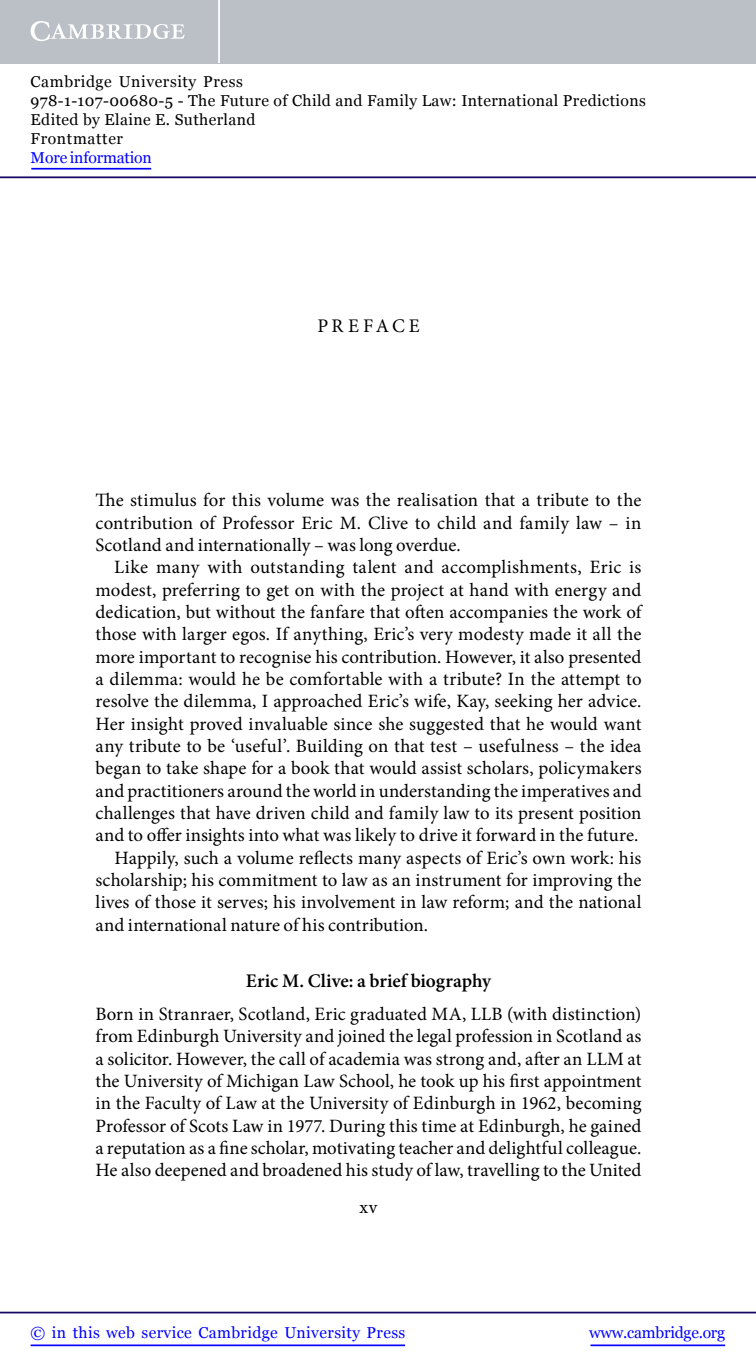
<style>
.page{position:relative;width:756px;height:1371px;background:#fff}
.page>*{position:absolute;margin:0;border:0;box-sizing:border-box;transform-origin:0 0}
.t1{font:600 19.25px "Minion Pro";letter-spacing:-.005em;color:#000}
.t2{font:19.25px "Minion Pro";color:#000}
.t3{font:18.9px/22.2px "Minion Pro";letter-spacing:.005em;color:#000;text-align:justify}
.t4{font:18.38px "Minion Pro";color:#000}
.t5{font:15.75px/18.9px "Georgia";letter-spacing:.025em;color:#000}
.t6{font:15.75px "Georgia";letter-spacing:.025em;color:#00f}
.t7{font:15.75px "Georgia";letter-spacing:-.015em;color:#00f}
.t8{font:15.75px "Georgia";letter-spacing:-.01em;color:#00f}
</style>
<div class="page">
<hr style="left:591px;top:1344px;width:134px;height:1px;background:#00f">
<hr style="left:0;top:1311px;width:756px;height:2px;background:#150666">
<hr style="left:31px;top:1344px;width:374px;height:1px;background:#00f">
<div style="left:0;top:0;width:756px;height:63px;background:#bac0c6"></div>
<svg style="left:31px;top:21px;width:154px;height:20px"></svg>
<hr style="left:218px;top:0;width:2px;height:63px;background:#fff">
<hr style="left:0;top:176px;width:756px;height:2px;background:#150666">
<hr style="left:31px;top:168px;width:120px;height:1px;background:#00f">
<p class="t5" style="left:31px;top:72px;width:617px">Cambridge University Press<br>978-1-107-00680-5 - The Future of Child and Family Law: International Predictions Edited by Elaine E. Sutherland<br>Frontmatter</p>
<p class="t8" style="left:31px;top:148px;width:123px">More information</p>
<p class="t2" style="left:317px;top:313px;width:104px">Prefac e</p>
<p class="t3" style="left:95px;top:489px;width:547px">The stimulus for this volume was the realisation that a tribute to the</p>
<p class="t3" style="left:95px;top:511px;width:548px">contribution of Professor Eric M . Clive to child and family law – in</p>
<p class="t3" style="left:96px;top:534px;width:367px">Scotland and internationally – was long overdue.</p>
<p class="t3" style="left:114px;top:556px;width:529px">Like many with outstanding talent and accomplishments, Eric is</p>
<p class="t3" style="left:96px;top:578px;width:547px">modest, preferring to get on with the project at hand with energy and</p>
<p class="t3" style="left:96px;top:601px;width:547px">dedication, but without the fanfare that often accompanies the work of</p>
<p class="t3" style="left:96px;top:623px;width:547px">those with larger egos. If anything, Eric’s very modesty made it all the</p>
<p class="t3" style="left:96px;top:645px;width:547px">more important to recognise his contribution. However, it also presented</p>
<p class="t3" style="left:96px;top:668px;width:548px">a dilemma: would he be comfortable with a tribute? In the attempt to</p>
<p class="t3" style="left:96px;top:690px;width:547px">resolve the dilemma, I approached Eric’s wife, Kay, seeking her advice.</p>
<p class="t3" style="left:96px;top:712px;width:547px">Her insight proved invaluable since she suggested that he would want</p>
<p class="t3" style="left:96px;top:735px;width:547px">any tribute to be ‘useful’. Building on that test – usefulness – the idea</p>
<p class="t3" style="left:96px;top:757px;width:548px">began to take shape for a book that would assist scholars, policymakers</p>
<p class="t3" style="left:96px;top:779px;width:548px">and practitioners around the world in understanding the imperatives and</p>
<p class="t3" style="left:96px;top:801px;width:548px">challenges that have driven child and family law to its present position</p>
<p class="t3" style="left:96px;top:824px;width:544px">and to offer insights into what was likely to drive it forward in the future.</p>
<p class="t3" style="left:114px;top:846px;width:529px">Happily, such a volume reflects many aspects of Eric’s own work: his</p>
<p class="t3" style="left:96px;top:868px;width:547px">scholarship; his commitment to law as an instrument for improving the</p>
<p class="t3" style="left:96px;top:891px;width:547px">lives of those it serves; his involvement in law reform; and the national</p>
<p class="t3" style="left:96px;top:913px;width:334px">and international nature of his contribution.</p>
<p class="t1" style="left:246px;top:968px;width:247px">Eric M. Clive: a brief biography</p>
<p class="t3" style="left:95px;top:1002px;width:548px">Born in Stranraer, Scotland, Eric graduated MA, LLB (with distinction) from Edinburgh University and joined the legal profession in Scotland as a solicitor. However, the call of academia was strong and, after an LLM</p>
<p class="t3" style="left:95px;top:1047px;width:548px;text-indent:532px">at the University of Michigan Law School, he took up his first appointment in the Faculty of Law at the University of Edinburgh in 1962, becoming Professor of Scots Law in 1977. During this time at Edinburgh, he gained a reputation as a fine scholar, motivating teacher and delightful colleague.<br>He also deepened and broadened his study of law, travelling to the United</p>
<p class="t4" style="left:360px;top:1194px;width:19px">xv</p>
<p class="t6" style="left:31px;top:1323px;width:376px">© in this web service Cambridge University Press</p>
<p class="t7" style="left:589px;top:1323px;width:137px">www.cambridge.org</p>
</div>
